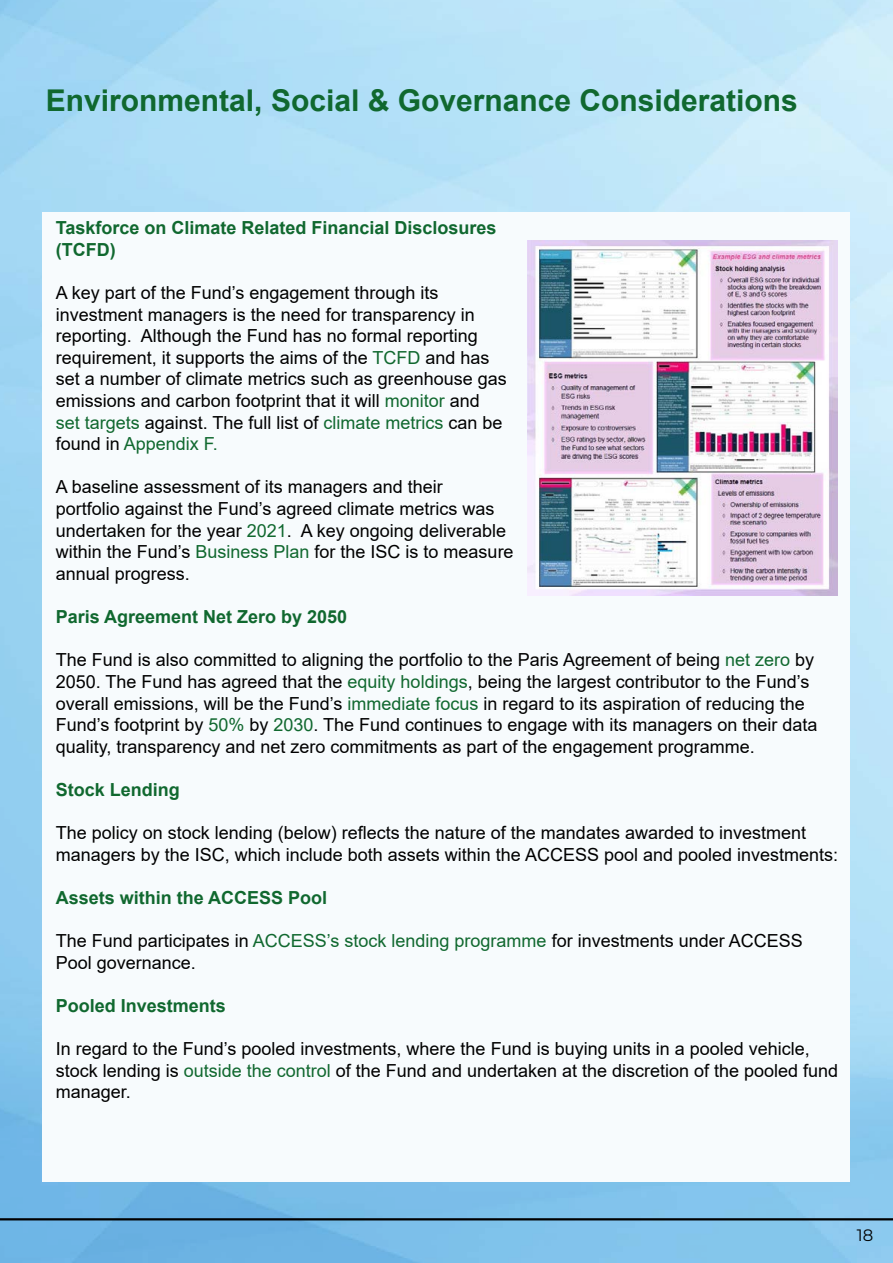
<style>
.page{position:relative;width:893px;height:1263px;background:#fff}
.page>*{position:absolute;margin:0;border:0;box-sizing:border-box;transform-origin:0 0}
.Page_Heading_Non_TOC{font:700 30px "Arial";color:#10682f}
.Main_Body{font:18px/21.6px "Arial";color:#000}
.Subheading_TOC{font:700 18px/21.6px "Arial";color:#10682f}
.sub_heading{font:700 18px "Arial";color:#10682f}
.t1{font:16.5px "Montserrat";color:#000}
.s1{color:#10682f}
</style>
<div class="page">
<img style="left:0;top:0;width:893px;height:1263px">
<hr style="left:0;top:1218px;width:893px;height:2px;background:#000">
<div style="left:43px;top:213px;width:807px;height:969px;background:#f7fbfd"></div>
<img style="left:527px;top:241px;width:310px;height:354px">
<h2 class="Page_Heading_Non_TOC" style="left:46px;top:79px;width:753px">Environmental, Social &amp; Governance Considerations</h2>
<h3 class="Subheading_TOC" style="left:56px;top:217px;width:442px">Taskforce on Climate Related Financial Disclosures (TCFD)</h3>
<p class="Main_Body" style="left:56px;top:282px;width:453px">A key part of the Fund’s engagement through its investment managers is the need for transparency in reporting. Although the Fund has no formal reporting requirement, it supports the aims of the <span class="s1">TCFD</span> and has set a number of climate metrics such as greenhouse gas emissions and carbon footprint that it will <span class="s1">monitor</span> and <span class="s1">set targets</span> against. The full list of <span class="s1">climate metrics</span> can be found in <span class="s1">Appendix F.</span></p>
<p class="Main_Body" style="left:56px;top:476px;width:459px">A baseline assessment of its managers and their<br>portfolio against the Fund’s agreed climate metrics was undertaken for the year <span class="s1">2021</span>. A key ongoing deliverable within the Fund’s <span class="s1">Business Plan</span> for the ISC is to measure annual progress.</p>
<h3 class="Subheading_TOC" style="left:56px;top:606px;width:293px">Paris Agreement Net Zero by 2050</h3>
<p class="Main_Body" style="left:56px;top:649px;width:763px">The Fund is also committed to aligning the portfolio to the Paris Agreement of being <span class="s1">net zero</span> by 2050. The Fund has agreed that the <span class="s1">equity holdings</span>, being the largest contributor to the Fund’s overall emissions, will be the Fund’s <span class="s1">immediate focus</span> in regard to its aspiration of reducing the Fund’s footprint by <span class="s1">50%</span> by <span class="s1">2030</span>. The Fund continues to engage with its managers on their data quality, transparency and net zero commitments as part of the engagement programme.</p>
<h3 class="Subheading_TOC" style="left:56px;top:779px;width:126px">Stock Lending</h3>
<p class="Main_Body" style="left:56px;top:822px;width:784px">The policy on stock lending (below) reflects the nature of the mandates awarded to investment managers by the ISC, which include both assets within the ACCESS pool and pooled investments:</p>
<h3 class="sub_heading" style="left:56px;top:885px;width:273px">Assets within the ACCESS Pool</h3>
<p class="Main_Body" style="left:56px;top:930px;width:749px">The Fund participates in <span class="s1">ACCESS’s stock lending programme</span> for investments under ACCESS<br>Pool governance.</p>
<h3 class="sub_heading" style="left:56px;top:993px;width:172px">Pooled Investments</h3>
<p class="Main_Body" style="left:56px;top:1038px;width:784px">In regard to the Fund’s pooled investments, where the Fund is buying units in a pooled vehicle, stock lending is <span class="s1">outside the control</span> of the Fund and undertaken at the discretion of the pooled fund manager.</p>
<p class="t1" style="left:857px;top:1223px;width:18px">18</p>
</div>
